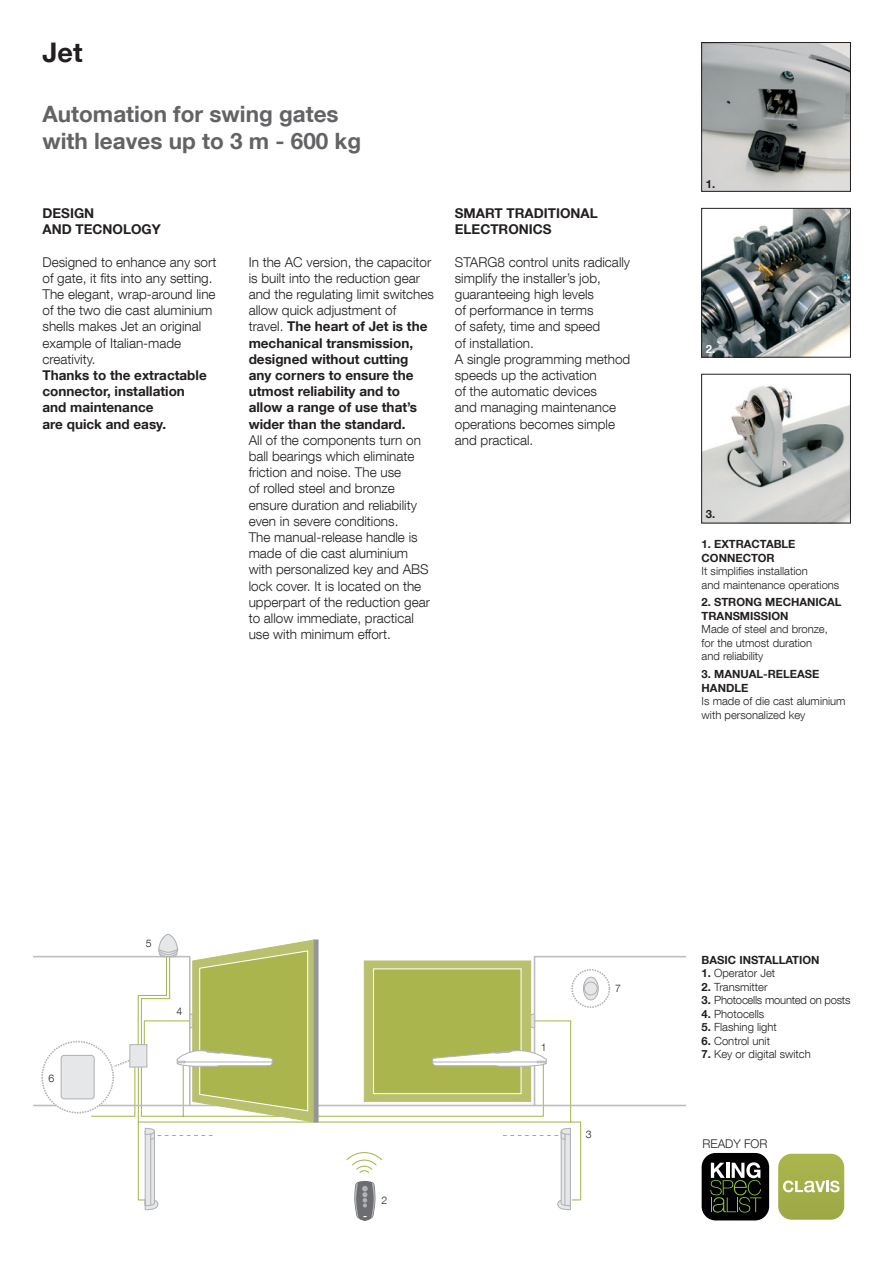
<style>
.page{position:relative;width:893px;height:1263px;background:#fff}
.page>*{position:absolute;margin:0;border:0;box-sizing:border-box;transform-origin:0 0}
.t1{font:700 27px "Helvetica Neue LT Com";color:#231f20}
.t2{font:700 22.5px "Helvetica Neue LT Com";color:#636366}
.t3{font:300 13.5px/16.2px "Helvetica Neue LT Com";color:#231f20}
.t4{font:700 13.5px/16.2px "Helvetica Neue LT Com";color:#231f20}
.t5{font:300 12px "Helvetica Neue LT Com";color:#231f20}
.t6{font:300 11.25px/13.5px "Helvetica Neue LT Com";color:#231f20}
.t7{font:700 11.25px/13.5px "Helvetica Neue LT Com";color:#231f20}
.t8{font:300 11.25px "Helvetica Neue LT Com";letter-spacing:-.02em;color:#231f20}
.t9{font:700 11.25px "Helvetica Neue LT Com";color:#fff}
.t10{font:300 10.5px "Helvetica Neue LT Com";color:#231f20}
.s1{font-weight:700}
</style>
<div class="page">
<svg style="left:315px;top:1107px;width:267px;height:94px"></svg>
<svg style="left:319px;top:956px;width:366px;height:151px"></svg>
<svg style="left:315px;top:939px;width:4px;height:183px"></svg>
<div style="left:364px;top:960px;width:167px;height:142px;background:#b9c16f;border:1px solid #b9c16f"></div>
<div style="left:373px;top:968px;width:149px;height:126px;background:#aab64d;border:1px solid #fff"></div>
<svg style="left:583px;top:977px;width:15px;height:23px"></svg>
<div style="left:583px;top:977px;width:16px;height:23px;border:1px solid #b2b3b7;border-radius:50%"></div>
<div style="left:571px;top:969px;width:39px;height:39px;border:2px dashed #b2b3b7;border-radius:50%"></div>
<div style="left:584px;top:982px;width:13px;height:13px;background:#e6e7e9;border-radius:50%"></div>
<div style="left:584px;top:981px;width:14px;height:14px;border:1px solid #b2b3b7;border-radius:50%"></div>
<svg style="left:346px;top:1150px;width:37px;height:24px"></svg>
<svg style="left:354px;top:1180px;width:22px;height:41px"></svg>
<svg style="left:501px;top:1124px;width:70px;height:87px"></svg>
<svg style="left:432px;top:977px;width:115px;height:90px"></svg>
<svg style="left:33px;top:933px;width:282px;height:278px"></svg>
<img style="left:703px;top:385px;width:146px;height:136px">
<div style="left:701px;top:374px;width:150px;height:149px;border:1px solid #231f20"></div>
<img style="left:703px;top:210px;width:146px;height:145px">
<div style="left:701px;top:208px;width:150px;height:149px;border:1px solid #231f20"></div>
<img style="left:703px;top:44px;width:146px;height:146px">
<div style="left:701px;top:42px;width:150px;height:150px;border:1px solid #231f20"></div>
<div style="left:702px;top:1153px;width:67px;height:67px;background:#000001;border-radius:14px"></div>
<svg style="left:710px;top:1162px;width:51px;height:50px"></svg>
<svg style="left:778px;top:1153px;width:67px;height:67px;background:#b0ba61"></svg>
<p class="t1" style="left:43px;top:36px;width:42px">Jet</p>
<p class="t2" style="left:43px;top:100px;width:298px">Automation for swing gates</p>
<p class="t2" style="left:43px;top:127px;width:320px">with leaves up to 3 m - 600 kg</p>
<p class="t4" style="left:43px;top:205px;width:120px">DESIGN<br>AND TECNOLOGY</p>
<p class="t3" style="left:43px;top:253px;width:175px">Designed to enhance any sort of gate, it fits into any setting.<br>The elegant, wrap-around line of the two die cast aluminium shells makes Jet an original example of Italian-made creativity.<br><span class="s1">Thanks to the extractable connector, installation<br>and maintenance<br>are quick and easy.</span></p>
<p class="t3" style="left:249px;top:253px;width:187px">In the AC version, the capacitor is built into the reduction gear and the regulating limit switches allow quick adjustment of travel. <span class="s1">The heart of Jet is the mechanical transmission, designed without cutting any corners to ensure the utmost reliability and to allow a range of use that’s wider than the standard.<br></span>All of the components turn on ball bearings which eliminate friction and noise. The use<br>of rolled steel and bronze ensure duration and reliability even in severe conditions.<br>The manual-release handle is made of die cast aluminium with personalized key and ABS lock cover. It is located on the upperpart of the reduction gear to allow immediate, practical use with minimum effort.</p>
<p class="t4" style="left:455px;top:205px;width:144px">SMART TRADITIONAL<br>ELECTRONICS</p>
<p class="t3" style="left:455px;top:253px;width:177px">STARG8 control units radically simplify the installer’s job, guaranteeing high levels</p>
<p class="t3" style="left:455px;top:302px;width:177px">of performance in terms<br>of safety, time and speed<br>of installation.<br>A single programming method speeds up the activation<br>of the automatic devices<br>and managing maintenance operations becomes simple and practical.</p>
<p class="t7" style="left:706px;top:176px;width:11px">1.</p>
<p class="t9" style="left:706px;top:342px;width:11px">2.</p>
<p class="t7" style="left:706px;top:507px;width:11px">3.</p>
<p class="t7" style="left:702px;top:537px;width:95px">1. EXTRACTABLE<br>CONNECTOR</p>
<p class="t6" style="left:702px;top:564px;width:139px">It simplifies installation<br>and maintenance operations</p>
<p class="t7" style="left:702px;top:595px;width:141px">2. STRONG MECHANICAL<br>TRANSMISSION</p>
<p class="t6" style="left:702px;top:622px;width:128px">Made of steel and bronze, for the utmost duration and reliability</p>
<p class="t7" style="left:702px;top:667px;width:119px">3. MANUAL-RELEASE<br>HANDLE</p>
<p class="t6" style="left:702px;top:694px;width:145px">Is made of die cast aluminium with personalized key</p>
<p class="t10" style="left:48px;top:1071px;width:7px">6</p>
<p class="t10" style="left:146px;top:937px;width:7px">5</p>
<p class="t10" style="left:176px;top:1005px;width:7px">4</p>
<p class="t10" style="left:381px;top:1194px;width:7px">2</p>
<p class="t10" style="left:541px;top:1040px;width:7px">1</p>
<p class="t10" style="left:615px;top:981px;width:7px">7</p>
<p class="t10" style="left:586px;top:1128px;width:7px">3</p>
<p class="t7" style="left:702px;top:953px;width:119px">BASIC INSTALLATION</p>
<p class="t6" style="left:702px;top:966px;width:75px"><span class="s1">1.</span> Operator Jet</p>
<p class="t6" style="left:702px;top:980px;width:68px"><span class="s1">2.</span> Transmitter</p>
<p class="t8" style="left:702px;top:993px;width:150px"><span class="s1">3.</span> Photocells mounted on posts</p>
<p class="t6" style="left:702px;top:1007px;width:64px"><span class="s1">4.</span> Photocells</p>
<p class="t6" style="left:702px;top:1020px;width:77px"><span class="s1">5.</span> Flashing light</p>
<p class="t6" style="left:702px;top:1034px;width:70px"><span class="s1">6.</span> Control unit</p>
<p class="t6" style="left:702px;top:1047px;width:111px"><span class="s1">7.</span> Key or digital switch</p>
<p class="t5" style="left:702px;top:1136px;width:66px">READY FOR</p>
</div>
